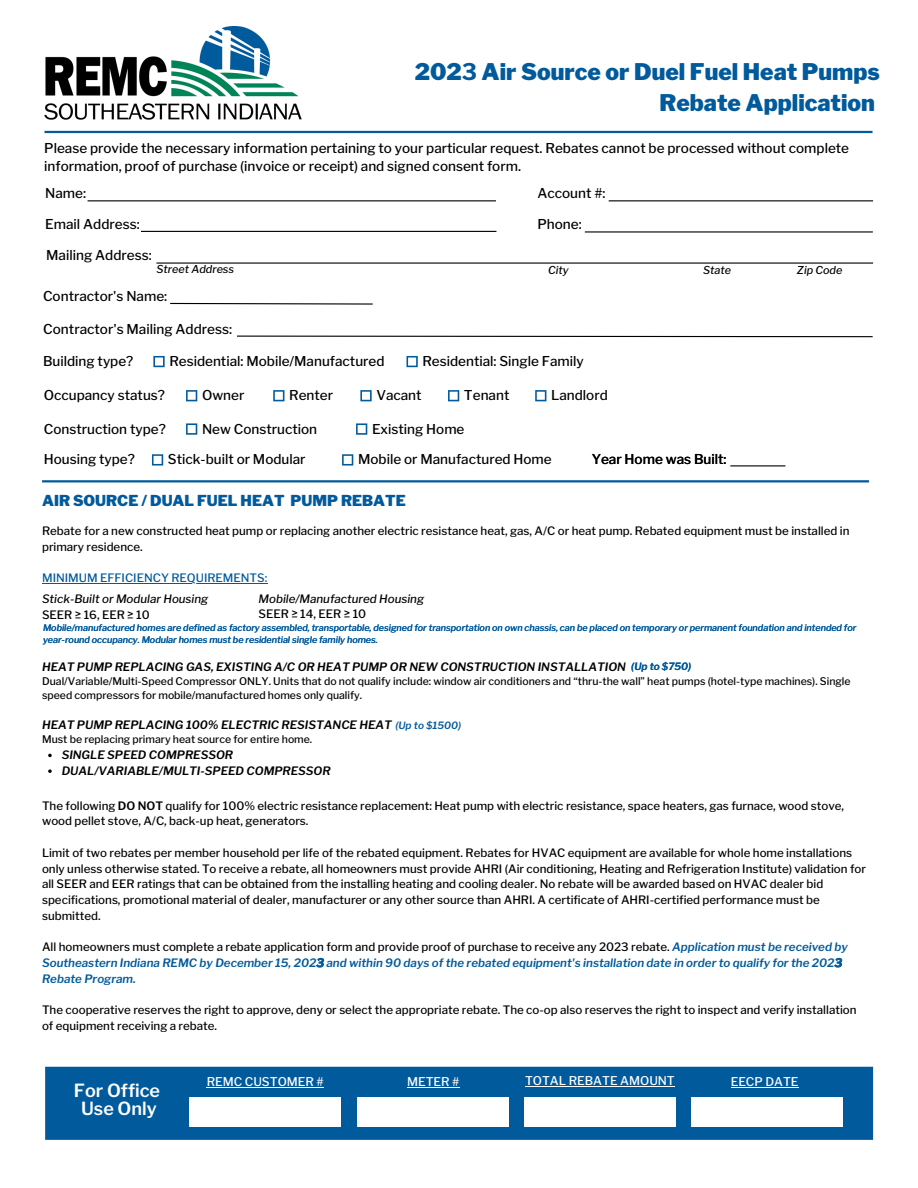
<style>
.page{position:relative;width:918px;height:1188px;background:#fff}
.page>*{position:absolute;margin:0;border:0;box-sizing:border-box;transform-origin:0 0}
.t1{font:900 22.8px/31.5px "Libre Franklin";color:#005a9c;text-align:right}
.t2{font:600 18px "Libre Franklin";color:#fff}
.t3{font:900 15px "Libre Franklin";color:#005a9c}
.t4{font:500 13.5px/18px "Libre Franklin";color:#000}
.t5{font:500 12px "Libre Franklin";color:#fff}
.t6{font:500 11.55px/15.8px "Libre Franklin";color:#000}
.t7{font:italic 600 11.55px/15.8px "Libre Franklin";color:#005a9c}
.t8{font:italic 600 11.55px "Libre Franklin";color:#000}
.t9{font:italic 500 11.55px "Libre Franklin";color:#000}
.t10{font:500 11.55px "Libre Franklin";color:#005a9c}
.t11{font:italic 500 10.8px "Libre Franklin";color:#000}
.t12{font:500 10.5px/14px "Libre Franklin";color:#000}
.t13{font:italic 600 10.05px "Libre Franklin";color:#005a9c}
.t14{font:italic 500 9px/12px "Libre Franklin";color:#005a9c}
.s1{font-weight:700}
.s2{font-weight:600}
.s3{font-weight:500;font-style:normal;color:#000}
</style>
<div class="page">
<img style="left:45px;top:27px;width:257px;height:93px">
<hr style="left:45px;top:131px;width:828px;height:2px;background:#005a9c">
<hr style="left:88px;top:200px;width:408px;height:1px;background:#000">
<svg style="left:170px;top:302px;width:203px;height:3px"></svg>
<hr style="left:730px;top:465px;width:55px;height:1px;background:#000">
<hr style="left:609px;top:200px;width:264px;height:1px;background:#000">
<svg style="left:237px;top:335px;width:636px;height:3px"></svg>
<hr style="left:141px;top:231px;width:355px;height:1px;background:#000">
<hr style="left:585px;top:231px;width:288px;height:2px;background:#000">
<hr style="left:156px;top:262px;width:717px;height:2px;background:#000">
<div style="left:45px;top:1067px;width:828px;height:73px;background:#005a9c"></div>
<div style="left:189px;top:1097px;width:152px;height:29px;background:#fff"></div>
<div style="left:357px;top:1097px;width:152px;height:29px;background:#fff"></div>
<div style="left:524px;top:1097px;width:152px;height:29px;background:#fff"></div>
<div style="left:691px;top:1097px;width:152px;height:29px;background:#fff"></div>
<svg style="left:153px;top:356px;width:12px;height:11px"></svg>
<svg style="left:186px;top:390px;width:11px;height:11px"></svg>
<svg style="left:186px;top:423px;width:11px;height:12px"></svg>
<svg style="left:152px;top:454px;width:11px;height:12px"></svg>
<svg style="left:273px;top:390px;width:11px;height:11px"></svg>
<svg style="left:360px;top:390px;width:12px;height:11px"></svg>
<svg style="left:356px;top:423px;width:11px;height:12px"></svg>
<svg style="left:342px;top:454px;width:11px;height:12px"></svg>
<svg style="left:448px;top:390px;width:11px;height:11px"></svg>
<svg style="left:535px;top:390px;width:11px;height:11px"></svg>
<svg style="left:407px;top:356px;width:11px;height:11px"></svg>
<hr style="left:42px;top:480px;width:827px;height:2px;background:#005a9c">
<hr style="left:207px;top:1087px;width:117px;height:1px;background:#fff">
<hr style="left:407px;top:1087px;width:52px;height:1px;background:#fff">
<hr style="left:525px;top:1086px;width:150px;height:1px;background:#fff">
<hr style="left:731px;top:1087px;width:68px;height:1px;background:#fff">
<svg style="left:48px;top:754px;width:4px;height:3px"></svg>
<svg style="left:48px;top:769px;width:4px;height:4px"></svg>
<hr style="left:42px;top:583px;width:225px;height:1px;background:#005a9c">
<p class="t1" style="left:415px;top:56px;width:467px">202<span class="s1">3</span> Air Source or Duel Fuel Heat Pumps<br>Rebate Application</p>
<p class="t4" style="left:44px;top:139px;width:806px">Please provide the necessary information pertaining to your particular request. Rebates cannot be processed without complete information, proof of purchase (invoice or receipt) and signed consent form.</p>
<p class="t4" style="left:45px;top:184px;width:42px">Name:</p>
<p class="t4" style="left:537px;top:184px;width:70px">Account #:</p>
<p class="t4" style="left:45px;top:215px;width:96px">Email Address:</p>
<p class="t4" style="left:537px;top:215px;width:46px">Phone:</p>
<p class="t11" style="left:156px;top:263px;width:79px">Street Address</p>
<p class="t11" style="left:548px;top:263px;width:22px">City</p>
<p class="t11" style="left:703px;top:263px;width:30px">State</p>
<p class="t11" style="left:797px;top:263px;width:47px">Zip Code</p>
<p class="t4" style="left:46px;top:247px;width:107px">Mailing Address:</p>
<p class="t4" style="left:43px;top:288px;width:126px">Contractor's Name:</p>
<p class="t4" style="left:43px;top:320px;width:190px">Contractor's Mailing Address:</p>
<p class="t4" style="left:43px;top:352px;width:92px">Building type?</p>
<p class="t4" style="left:44px;top:386px;width:123px">Occupancy status?</p>
<p class="t4" style="left:44px;top:420px;width:124px">Construction type?</p>
<p class="t4" style="left:44px;top:451px;width:93px">Housing type?</p>
<p class="t4" style="left:422px;top:352px;width:163px">Residential: Single Family</p>
<p class="t4" style="left:169px;top:352px;width:217px">Residential: Mobile/Manufactured</p>
<p class="t4" style="left:202px;top:386px;width:44px">Owner</p>
<p class="t4" style="left:202px;top:420px;width:117px">New Construction</p>
<p class="t4" style="left:168px;top:451px;width:139px">Stick-built or Modular</p>
<p class="t4" style="left:289px;top:386px;width:45px">Renter</p>
<p class="t4" style="left:376px;top:386px;width:47px">Vacant</p>
<p class="t4" style="left:372px;top:420px;width:94px">Existing Home</p>
<p class="t4" style="left:358px;top:451px;width:195px">Mobile or Manufactured Home</p>
<p class="t4" style="left:464px;top:386px;width:47px">Tenant</p>
<p class="t4" style="left:551px;top:386px;width:58px">Landlord</p>
<p class="t4" style="left:592px;top:450px;width:136px">Year Home was Built:</p>
<p class="t3" style="left:42px;top:492px;width:365px">AIR SOURCE / DUAL FUEL HEAT PUMP REBATE</p>
<p class="t6" style="left:42px;top:523px;width:809px">Rebate for a new constructed heat pump or replacing another electric resistance heat, gas, A/C or heat pump. Rebated equipment must be installed in primary residence.</p>
<p class="t10" style="left:42px;top:571px;width:227px">MINIMUM EFFICIENCY REQUIREMENTS:</p>
<p class="t9" style="left:42px;top:592px;width:168px">Stick-Built or Modular Housing</p>
<p class="t6" style="left:42px;top:607px;width:109px">SEER ≥ 16, EER ≥ 10</p>
<p class="t9" style="left:259px;top:591px;width:167px">Mobile/Manufactured Housing</p>
<p class="t6" style="left:259px;top:606px;width:109px">SEER ≥ 14, EER ≥ 10</p>
<p class="t14" style="left:43px;top:622px;width:815px">Mobile/manufactured homes are defined as factory assembled, transportable, designed for transportation on own chassis, can be placed on temporary or permanent foundation and intended for year-round occupancy. Modular homes must be residential single family homes.</p>
<p class="t13" style="left:631px;top:660px;width:61px">(Up to $750)</p>
<p class="t8" style="left:42px;top:660px;width:586px">HEAT PUMP REPLACING GAS, EXISTING A/C OR HEAT PUMP OR NEW CONSTRUCTION INSTALLATION</p>
<p class="t12" style="left:42px;top:675px;width:810px">Dual/Variable/Multi-Speed Compressor ONLY. Units that do not qualify include: window air conditioners and “thru-the wall” heat pumps (hotel-type machines). Single speed compressors for mobile/manufactured homes only qualify.</p>
<p class="t8" style="left:42px;top:718px;width:351px">HEAT PUMP REPLACING 100% ELECTRIC RESISTANCE HEAT</p>
<p class="t12" style="left:42px;top:732px;width:272px">Must be replacing primary heat source for entire home.</p>
<p class="t13" style="left:395px;top:719px;width:67px">(Up to $1500)</p>
<p class="t8" style="left:62px;top:748px;width:173px">SINGLE SPEED COMPRESSOR</p>
<p class="t8" style="left:62px;top:764px;width:271px">DUAL/VARIABLE/MULTI-SPEED COMPRESSOR</p>
<p class="t6" style="left:42px;top:797px;width:804px">The following <span class="s2">DO NOT</span> qualify for 100% electric resistance replacement: Heat pump with electric resistance, space heaters, gas furnace, wood stove, wood pellet stove, A/C, back-up heat, generators.</p>
<p class="t6" style="left:42px;top:845px;width:825px">Limit of two rebates per member household per life of the rebated equipment. Rebates for HVAC equipment are available for whole home installations only unless otherwise stated. To receive a rebate, all homeowners must provide AHRI (Air conditioning, Heating and Refrigeration Institute) validation for all SEER and EER ratings that can be obtained from the installing heating and cooling dealer. No rebate will be awarded based on HVAC dealer bid specifications, promotional material of dealer, manufacturer or any other source than AHRI. A certificate of AHRI-certified performance must be submitted.</p>
<p class="t7" style="left:42px;top:939px;width:807px"><span class="s3">All homeowners must complete a rebate application form and provide proof of purchase to receive any 2023 rebate.</span> Application must be received by<br>Southeastern Indiana REMC by December 15, 2023 and within 90 days of the rebated equipment's installation date in order to qualify for the 2023<br>Rebate Program.</p>
<p class="t6" style="left:42px;top:1002px;width:816px">The cooperative reserves the right to approve, deny or select the appropriate rebate. The co-op also reserves the right to inspect and verify installation of equipment receiving a rebate.</p>
<p class="t2" style="left:74px;top:1080px;width:88px">For Office</p>
<p class="t2" style="left:81px;top:1098px;width:77px">Use Only</p>
<p class="t5" style="left:207px;top:1075px;width:119px">REMC CUSTOMER #</p>
<p class="t5" style="left:407px;top:1075px;width:54px">METER #</p>
<p class="t5" style="left:525px;top:1074px;width:151px">TOTAL REBATE AMOUNT</p>
<p class="t5" style="left:731px;top:1075px;width:69px">EECP DATE</p>
</div>
